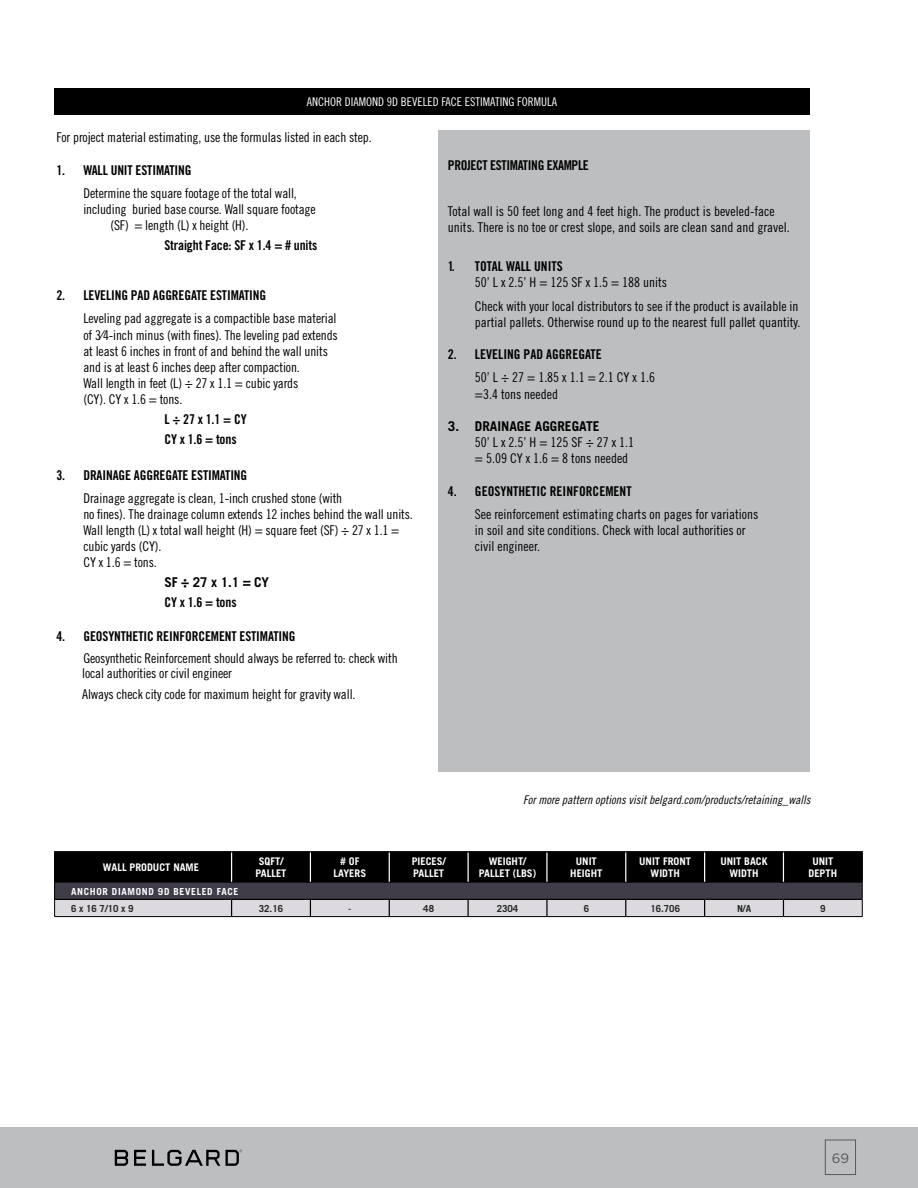
<style>
.page{position:relative;width:918px;height:1188px;background:#fff}
.page>*{position:absolute;margin:0;border:0;box-sizing:border-box;transform-origin:0 0}
.t1{font:13.5px/16.2px "Trade Gothic Cond Eighteen";letter-spacing:-.01em;color:#000}
.t2{font:13.5px/19.6px "Trade Gothic Bold Cond Twenty";letter-spacing:-.01em;color:#000}
.t3{font:700 13.5px "Trade Gothic";color:#000}
.t4{font:13.5px "Gotham";color:#58595b}
.t5{font:12px "Trade Gothic Cond Eighteen Obl";color:#000}
.t6{font:12px "Trade Gothic Cond Eighteen";color:#fff}
.t7{font:700 10.5px/12.6px "Trade Gothic";color:#fff;text-align:center}
.t8{font:700 9.75px "Trade Gothic";color:#262626}
.t9{font:700 9.75px "Trade Gothic";letter-spacing:.07em;color:#fff}
.t10{font:700 9.75px "Trade Gothic";color:#4d4d4f}
</style>
<div class="page">
<div style="left:0;top:1128px;width:918px;height:60px;background:#bcbec0"></div>
<div style="left:825px;top:1140px;width:31px;height:35px;border:1px solid #58595b"></div>
<svg style="left:115px;top:1150px;width:13px;height:16px"></svg>
<svg style="left:134px;top:1150px;width:12px;height:16px"></svg>
<svg style="left:152px;top:1150px;width:68px;height:16px"></svg>
<svg style="left:226px;top:1150px;width:16px;height:16px"></svg>
<div style="left:54px;top:88px;width:756px;height:27px;background:#000"></div>
<div style="left:439px;top:130px;width:371px;height:642px;background:#bcbec0"></div>
<svg style="left:54px;top:852px;width:809px;height:65px;background:#48464a"></svg>
<hr style="left:625px;top:852px;width:1px;height:30px;background:#fff">
<hr style="left:704px;top:852px;width:1px;height:30px;background:#fff">
<hr style="left:55px;top:899px;width:177px;height:1px;background:#000">
<hr style="left:232px;top:899px;width:78px;height:1px;background:#000">
<hr style="left:310px;top:899px;width:79px;height:1px;background:#000">
<hr style="left:389px;top:899px;width:79px;height:1px;background:#000">
<hr style="left:468px;top:899px;width:79px;height:1px;background:#000">
<hr style="left:547px;top:899px;width:79px;height:1px;background:#000">
<hr style="left:626px;top:899px;width:79px;height:1px;background:#000">
<hr style="left:705px;top:899px;width:78px;height:1px;background:#000">
<hr style="left:783px;top:899px;width:80px;height:1px;background:#000">
<hr style="left:54px;top:851px;width:178px;height:1px;background:#000">
<hr style="left:54px;top:852px;width:1px;height:30px;background:#000">
<hr style="left:232px;top:851px;width:78px;height:1px;background:#000">
<hr style="left:310px;top:851px;width:79px;height:1px;background:#000">
<hr style="left:389px;top:851px;width:79px;height:1px;background:#000">
<hr style="left:468px;top:851px;width:79px;height:1px;background:#000">
<hr style="left:547px;top:851px;width:79px;height:1px;background:#000">
<hr style="left:626px;top:851px;width:79px;height:1px;background:#000">
<hr style="left:705px;top:851px;width:78px;height:1px;background:#000">
<hr style="left:783px;top:851px;width:80px;height:1px;background:#000">
<hr style="left:862px;top:852px;width:1px;height:30px;background:#000">
<p class="t6" style="left:307px;top:95px;width:252px">ANCHOR DIAMOND 9D BEVELED FACE ESTIMATING FORMULA</p>
<p class="t1" style="left:56px;top:129px;width:317px">For project material estimating, use the formulas listed in each step.</p>
<p class="t2" style="left:56px;top:160px;width:137px">1. WALL UNIT ESTIMATING</p>
<p class="t1" style="left:83px;top:185px;width:215px">Determine the square footage of the total wall,</p>
<p class="t1" style="left:83px;top:201px;width:234px">including buried base course. Wall square footage</p>
<p class="t1" style="left:110px;top:217px;width:140px">(SF) = length (L) x height (H).</p>
<p class="t2" style="left:164px;top:235px;width:154px">Straight Face: SF x 1.4 = # units</p>
<p class="t2" style="left:56px;top:286px;width:211px">2. LEVELING PAD AGGREGATE ESTIMATING</p>
<p class="t1" style="left:83px;top:310px;width:256px">Leveling pad aggregate is a compactible base material of 3⁄4-inch minus (with fines). The leveling pad extends at least 6 inches in front of and behind the wall units and is at least 6 inches deep after compaction.<br>Wall length in feet (L) ÷ 27 x 1.1 = cubic yards<br>(CY). CY x 1.6 = tons.</p>
<p class="t2" style="left:164px;top:409px;width:84px">L ÷ 27 x 1.1 = CY<br>CY x 1.6 = tons</p>
<p class="t2" style="left:56px;top:465px;width:192px">3. DRAINAGE AGGREGATE ESTIMATING</p>
<p class="t1" style="left:83px;top:490px;width:331px">Drainage aggregate is clean, 1-inch crushed stone (with<br>no fines). The drainage column extends 12 inches behind the wall units.<br>Wall length (L) x total wall height (H) = square feet (SF) ÷ 27 x 1.1 = cubic yards (CY).<br>CY x 1.6 = tons.</p>
<p class="t3" style="left:164px;top:574px;width:106px">SF ÷ 27 x 1.1 = CY</p>
<p class="t2" style="left:164px;top:592px;width:74px">CY x 1.6 = tons</p>
<p class="t2" style="left:56px;top:626px;width:241px">4. GEOSYNTHETIC REINFORCEMENT ESTIMATING</p>
<p class="t1" style="left:82px;top:650px;width:317px;line-height:15px">Geosynthetic Reinforcement should always be referred to: check with local authorities or civil engineer</p>
<p class="t1" style="left:82px;top:686px;width:275px">Always check city code for maximum height for gravity wall.</p>
<p class="t2" style="left:448px;top:155px;width:143px">PROJECT ESTIMATING EXAMPLE</p>
<p class="t1" style="left:448px;top:203px;width:343px">Total wall is 50 feet long and 4 feet high. The product is beveled-face units. There is no toe or crest slope, and soils are clean sand and gravel.</p>
<p class="t2" style="left:448px;top:256px;width:116px">1. TOTAL WALL UNITS</p>
<p class="t1" style="left:475px;top:270px;width:325px;line-height:23.7px">50’ L x 2.5’ H = 125 SF x 1.5 = 188 units<br>Check with your local distributors to see if the product is available in</p>
<p class="t1" style="left:475px;top:314px;width:327px">partial pallets. Otherwise round up to the nearest full pallet quantity.</p>
<p class="t2" style="left:448px;top:345px;width:155px">2. LEVELING PAD AGGREGATE</p>
<p class="t1" style="left:475px;top:369px;width:182px">50’ L ÷ 27 = 1.85 x 1.1 = 2.1 CY x 1.6 =3.4 tons needed</p>
<p class="t3" style="left:448px;top:418px;width:153px">3. DRAINAGE AGGREGATE</p>
<p class="t1" style="left:475px;top:434px;width:161px">50’ L x 2.5’ H = 125 SF ÷ 27 x 1.1 = 5.09 CY x 1.6 = 8 tons needed</p>
<p class="t2" style="left:448px;top:481px;width:185px">4. GEOSYNTHETIC REINFORCEMENT</p>
<p class="t1" style="left:475px;top:506px;width:285px">See reinforcement estimating charts on pages for variations in soil and site conditions. Check with local authorities or civil engineer.</p>
<p class="t5" style="left:523px;top:793px;width:289px">For more pattern options visit belgard.com/products/retaining_walls</p>
<p class="t7" style="left:103px;top:861px;width:98px">WALL PRODUCT NAME</p>
<p class="t7" style="left:255px;top:854px;width:33px">SQFT/<br>PALLET</p>
<p class="t7" style="left:333px;top:854px;width:34px"># OF<br>LAYERS</p>
<p class="t7" style="left:412px;top:854px;width:35px;text-align:left">PIECES/<br>PALLET</p>
<p class="t7" style="left:479px;top:854px;width:59px">WEIGHT/<br>PALLET (LBS)</p>
<p class="t7" style="left:570px;top:854px;width:34px">UNIT<br>HEIGHT</p>
<p class="t7" style="left:639px;top:854px;width:53px">UNIT FRONT<br>WIDTH</p>
<p class="t7" style="left:720px;top:854px;width:49px">UNIT BACK<br>WIDTH</p>
<p class="t7" style="left:809px;top:854px;width:30px">UNIT<br>DEPTH</p>
<p class="t9" style="left:71px;top:885px;width:169px">ANCHOR DIAMOND 9D BEVELED FACE</p>
<p class="t8" style="left:71px;top:902px;width:64px">6 x 16 7/10 x 9</p>
<p class="t8" style="left:259px;top:902px;width:26px">32.16</p>
<p class="t10" style="left:348px;top:902px;width:5px">-</p>
<p class="t8" style="left:423px;top:902px;width:12px">48</p>
<p class="t8" style="left:497px;top:902px;width:23px">2304</p>
<p class="t8" style="left:584px;top:902px;width:7px">6</p>
<p class="t8" style="left:650px;top:902px;width:31px">16.706</p>
<p class="t8" style="left:737px;top:902px;width:16px">N/A</p>
<p class="t8" style="left:820px;top:902px;width:7px">9</p>
<p class="t4" style="left:832px;top:1151px;width:19px">69</p>
</div>
